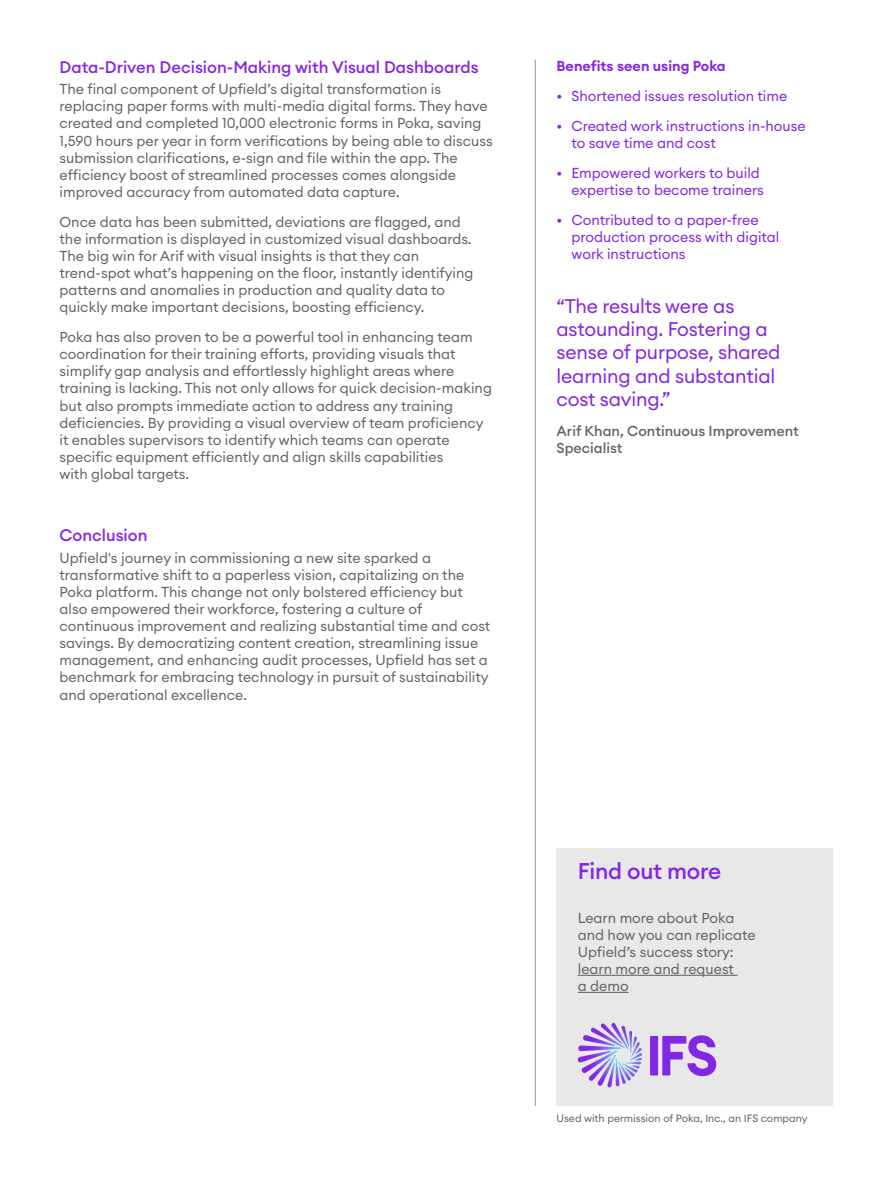
<style>
.page{position:relative;width:893px;height:1191px;background:#fff}
.page>*{position:absolute;margin:0;border:0;box-sizing:border-box;transform-origin:0 0}
.t1{font:500 22.5px "Euclid Circular A";letter-spacing:-.01em;color:#8526e3}
.t2{font:19.5px/23.4px "Euclid Circular A";letter-spacing:-.01em;color:#8427e2}
.t3{font:500 16.5px "Euclid Circular A";color:#8427e2}
.t4{font:14.25px/17.1px "Euclid Circular A";color:#656565}
.t5{font:14.25px/17.1px "Euclid Circular A";color:#8427e2}
.t6{font:500 14.25px/17.1px "Euclid Circular A";color:#656565}
.t7{font:600 14.25px "Euclid Circular A";color:#8427e2}
.t8{font:10.5px "Euclid Circular A";color:#656565}
</style>
<div class="page">
<hr style="left:535px;top:60px;width:1px;height:1046px;background:#919191">
<div style="left:556px;top:848px;width:277px;height:258px;background:#e8e8e8"></div>
<hr style="left:578px;top:974px;width:159px;height:1px;background:#656565">
<hr style="left:578px;top:991px;width:51px;height:2px;background:#656565">
<svg style="left:650px;top:1035px;width:66px;height:41px"></svg>
<svg style="left:578px;top:1023px;width:64px;height:63px"></svg>
<p class="t3" style="left:60px;top:56px;width:421px">Data-Driven Decision-Making with Visual Dashboards</p>
<p class="t4" style="left:60px;top:80px;width:435px">The final component of Upfield’s digital transformation is replacing paper forms with multi-media digital forms. They have created and completed 10,000 electronic forms in Poka, saving 1,590 hours per year in form verifications by being able to discuss submission clarifications, e-sign and file within the app. The efficiency boost of streamlined processes comes alongside improved accuracy from automated data capture.</p>
<p class="t4" style="left:60px;top:213px;width:415px">Once data has been submitted, deviations are flagged, and the information is displayed in customized visual dashboards.<br>The big win for Arif with visual insights is that they can trend-spot what’s happening on the floor, instantly identifying patterns and anomalies in production and quality data to quickly make important decisions, boosting efficiency.</p>
<p class="t4" style="left:60px;top:328px;width:434px">Poka has also proven to be a powerful tool in enhancing team coordination for their training efforts, providing visuals that simplify gap analysis and effortlessly highlight areas where training is lacking. This not only allows for quick decision-making but also prompts immediate action to address any training deficiencies. By providing a visual overview of team proficiency it enables supervisors to identify which teams can operate specific equipment efficiently and align skills capabilities<br>with global targets.</p>
<p class="t3" style="left:60px;top:525px;width:90px">Conclusion</p>
<p class="t4" style="left:60px;top:549px;width:432px">Upfield's journey in commissioning a new site sparked a transformative shift to a paperless vision, capitalizing on the Poka platform. This change not only bolstered efficiency but also empowered their workforce, fostering a culture of continuous improvement and realizing substantial time and cost savings. By democratizing content creation, streamlining issue management, and enhancing audit processes, Upfield has set a benchmark for embracing technology in pursuit of sustainability and operational excellence.</p>
<p class="t7" style="left:556px;top:57px;width:171px">Benefits seen using Poka</p>
<p class="t5" style="left:556px;top:87px;width:232px">• Shortened issues resolution time</p>
<p class="t5" style="left:571px;top:117px;width:236px;text-indent:-15px">• Created work instructions in-house to save time and cost</p>
<p class="t5" style="left:556px;top:164px;width:209px;text-align:right">• Empowered workers to build expertise to become trainers</p>
<p class="t5" style="left:571px;top:211px;width:209px;text-indent:-15px">• Contributed to a paper-free production process with digital work instructions</p>
<h2 class="t2" style="left:556px;top:294px;width:225px">“The results were as astounding. Fostering a sense of purpose, shared learning and substantial cost saving.”</h2>
<p class="t6" style="left:556px;top:422px;width:244px">Arif Khan, Continuous Improvement<br>Specialist</p>
<h1 class="t1" style="left:578px;top:857px;width:145px">Find out more</h1>
<p class="t4" style="left:578px;top:909px;width:180px">Learn more about Poka and how you can replicate<br>Upfield’s success story: learn more and request<br>a demo</p>
<p class="t8" style="left:556px;top:1111px;width:253px">Used with permission of Poka, Inc., an IFS company</p>
</div>
